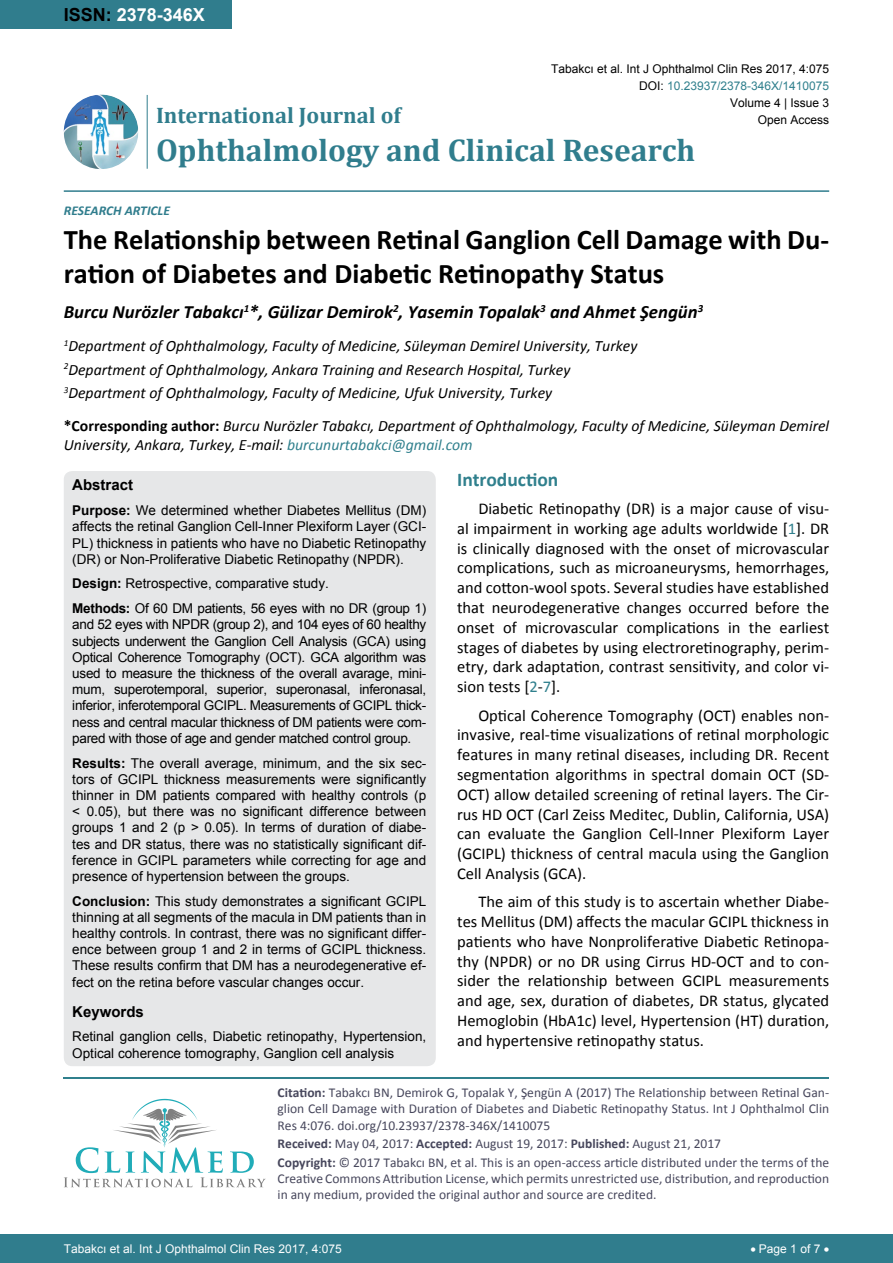
<style>
.page{position:relative;width:893px;height:1263px;background:#fff}
.page>*{position:absolute;margin:0;border:0;box-sizing:border-box;transform-origin:0 0}
.t1{font:700 31.5px "Cambria";color:#307d8d}
.t2{font:700 28.5px/34.2px "Calibri";color:#000}
.t3{font:700 22.5px "Cambria";color:#307d8d}
.t4{font:700 19.5px "Calibri";color:#30808d}
.t5{font:italic 700 18.75px "Calibri";color:#000}
.t6{font:700 18px "Arial";color:#fff}
.t7{font:16.5px/19.8px "Calibri";color:#000;text-align:justify}
.t8{font:italic 15.75px/23.1px "Calibri";color:#000}
.t9{font:700 15px "Arial";color:#000}
.t10{font:13.5px/16.2px "Arial";color:#000;text-align:justify}
.t11{font:13.5px/16.2px "Calibri";color:#47475c}
.t12{font:italic 700 13.5px "Calibri";color:#307d8d}
.t13{font:12px "Arial";color:#000}
.t14{font:12px "Arial";color:#fff}
.t15{font:12px "Arial";color:#30808d}
.s1{color:#000}
.s2{font-weight:700;font-style:normal}
.s3{color:#30808d}
.s4{font-weight:700}
</style>
<div class="page">
<hr style="left:64px;top:1077px;width:765px;height:1px;background:#30808d">
<svg style="left:64px;top:1099px;width:202px;height:88px"></svg>
<div style="left:0;top:0;width:231px;height:28px;background:#307d8d"></div>
<img style="left:64px;top:95px;width:74px;height:74px;border-radius:37px">
<hr style="left:147px;top:95px;width:1px;height:74px;background:#307d8d">
<hr style="left:64px;top:190px;width:765px;height:2px;background:#307d8d">
<div style="left:0;top:1234px;width:893px;height:29px;background:#307d8d"></div>
<div style="left:64px;top:471px;width:372px;height:595px;background:#e6e7e8;border-radius:9px"></div>
<h3 class="t6" style="left:64px;top:2px;width:143px"><span class="s1">ISSN:</span> 2378-346X</h3>
<p class="t13" style="left:551px;top:60px;width:280px">Tabakcı et al. Int J Ophthalmol Clin Res 2017, 4:075</p>
<p class="t13" style="left:730px;top:95px;width:101px">Volume 4 | Issue 3</p>
<p class="t15" style="left:639px;top:78px;width:192px"><span class="s1">DOI:</span> 10.23937/2378-346X/1410075</p>
<h3 class="t3" style="left:156px;top:100px;width:246px">International Journal of</h3>
<h1 class="t1" style="left:156px;top:128px;width:541px">Ophthalmology and Clinical Research</h1>
<p class="t13" style="left:758px;top:112px;width:73px">Open Access</p>
<p class="t12" style="left:64px;top:202px;width:108px">RESEARCH ARTICLE</p>
<h2 class="t2" style="left:64px;top:221px;width:767px">The Relationship between Retinal Ganglion Cell Damage with Du&shy;ration of Diabetes and Diabetic Retinopathy Status</h2>
<h3 class="t5" style="left:64px;top:300px;width:641px">Burcu Nurözler Tabakcı<sup>1</sup>*, Gülizar Demirok<sup>2</sup>, Yasemin Topalak<sup>3</sup> and Ahmet Şengün<sup>3</sup></h3>
<p class="t8" style="left:64px;top:334px;width:575px"><sup>1</sup>Department of Ophthalmology, Faculty of Medicine, Süleyman Demirel University, Turkey<br><sup>2</sup>Department of Ophthalmology, Ankara Training and Research Hospital, Turkey<br><sup>3</sup>Department of Ophthalmology, Faculty of Medicine, Ufuk University, Turkey</p>
<p class="t8" style="left:64px;top:416px;width:767px;line-height:18.9px"><span class="s2">*Corresponding author:</span> Burcu Nurözler Tabakcı, Department of Ophthalmology, Faculty of Medicine, Süleyman Demirel<br>University, Ankara, Turkey, E-mail: <span class="s3">burcunurtabakci@gmail.com</span></p>
<p class="t9" style="left:72px;top:475px;width:62px">Abstract</p>
<p class="t10" style="left:72px;top:502px;width:355px"><span class="s4">Purpose:</span> We determined whether Diabetes Mellitus (DM) affects the retinal Ganglion Cell-Inner Plexiform Layer (GCI-PL) thickness in patients who have no Diabetic Retinopathy (DR) or Non-Proliferative Diabetic Retinopathy (NPDR).</p>
<p class="t10" style="left:72px;top:571px;width:355px;line-height:24.8px"><span class="s4">Design:</span> Retrospective, comparative study.<br><span class="s4">Methods:</span> Of 60 DM patients, 56 eyes with no DR (group 1)</p>
<p class="t10" style="left:72px;top:617px;width:355px">and 52 eyes with NPDR (group 2), and 104 eyes of 60 healthy subjects underwent the Ganglion Cell Analysis (GCA) using Optical Coherence Tomography (OCT). GCA algorithm was used to measure the thickness of the overall avarage, mini&shy;mum, superotemporal, superior, superonasal, inferonasal, inferior, inferotemporal GCIPL. Measurements of GCIPL thick&shy;ness and central macular thickness of DM patients were com&shy;pared with those of age and gender matched control group.</p>
<p class="t10" style="left:72px;top:755px;width:355px"><span class="s4">Results:</span> The overall average, minimum, and the six sec&shy;tors of GCIPL thickness measurements were significantly thinner in DM patients compared with healthy controls (p &lt; 0.05), but there was no significant difference between groups 1 and 2 (p &gt; 0.05). In terms of duration of diabe&shy;tes and DR status, there was no statistically significant dif&shy;ference in GCIPL parameters while correcting for age and presence of hypertension between the groups.</p>
<p class="t10" style="left:72px;top:893px;width:356px"><span class="s4">Conclusion:</span> This study demonstrates a significant GCIPL thinning at all segments of the macula in DM patients than in healthy controls. In contrast, there was no significant differ&shy;ence between group 1 and 2 in terms of GCIPL thickness.<br>These results confirm that DM has a neurodegenerative ef&shy;fect on the retina before vascular changes occur.</p>
<p class="t9" style="left:72px;top:1001px;width:73px">Keywords</p>
<p class="t10" style="left:72px;top:1029px;width:355px">Retinal ganglion cells, Diabetic retinopathy, Hypertension,<br>Optical coherence tomography, Ganglion cell analysis</p>
<h3 class="t4" style="left:457px;top:467px;width:103px">Introduction</h3>
<p class="t7" style="left:457px;top:499px;width:374px;text-indent:21px">Diabetic Retinopathy (DR) is a major cause of visu&shy;al impairment in working age adults worldwide [<span class="s3">1</span>]. DR is clinically diagnosed with the onset of microvascular complications, such as microaneurysms, hemorrhages, and cotton-wool spots. Several studies have established that neurodegenerative changes occurred before the onset of microvascular complications in the earliest stages of diabetes by using electroretinography, perim&shy;etry, dark adaptation, contrast sensitivity, and color vi&shy;sion tests [<span class="s3">2</span>-<span class="s3">7</span>].</p>
<p class="t7" style="left:457px;top:705px;width:374px;text-indent:21px">Optical Coherence Tomography (OCT) enables non&shy;invasive, real-time visualizations of retinal morphologic features in many retinal diseases, including DR. Recent segmentation algorithms in spectral domain OCT (SD-OCT) allow detailed screening of retinal layers. The Cir&shy;rus HD OCT (Carl Zeiss Meditec, Dublin, California, USA) can evaluate the Ganglion Cell-Inner Plexiform Layer (GCIPL) thickness of central macula using the Ganglion Cell Analysis (GCA).</p>
<p class="t7" style="left:457px;top:892px;width:374px;text-indent:21px">The aim of this study is to ascertain whether Diabe&shy;tes Mellitus (DM) affects the macular GCIPL thickness in patients who have Nonproliferative Diabetic Retinopa&shy;thy (NPDR) or no DR using Cirrus HD-OCT and to con&shy;sider the relationship between GCIPL measurements and age, sex, duration of diabetes, DR status, glycated Hemoglobin (HbA1c) level, Hypertension (HT) duration, and hypertensive retinopathy status.</p>
<p class="t11" style="left:278px;top:1084px;width:553px;text-align:justify"><span class="s4">Citation:</span> Tabakcı BN, Demirok G, Topalak Y, Şengün A (2017) The Relationship between Retinal Gan&shy;glion Cell Damage with Duration of Diabetes and Diabetic Retinopathy Status. Int J Ophthalmol Clin Res 4:076. doi.org/10.23937/2378-346X/1410075</p>
<p class="t11" style="left:278px;top:1134px;width:553px;line-height:18.6px"><span class="s4">Received:</span> May 04, 2017: <span class="s4">Accepted:</span> August 19, 2017: <span class="s4">Published:</span> August 21, 2017<br><span class="s4">Copyright:</span> © 2017 Tabakcı BN, et al. This is an open-access article distributed under the terms of the</p>
<p class="t11" style="left:278px;top:1170px;width:553px">Creative Commons Attribution License, which permits unrestricted use, distribution, and reproduction in any medium, provided the original author and source are credited.</p>
<p class="t14" style="left:64px;top:1241px;width:280px">Tabakcı et al. Int J Ophthalmol Clin Res 2017, 4:075</p>
<p class="t14" style="left:750px;top:1241px;width:80px">• Page 1 of 7 •</p>
</div>
